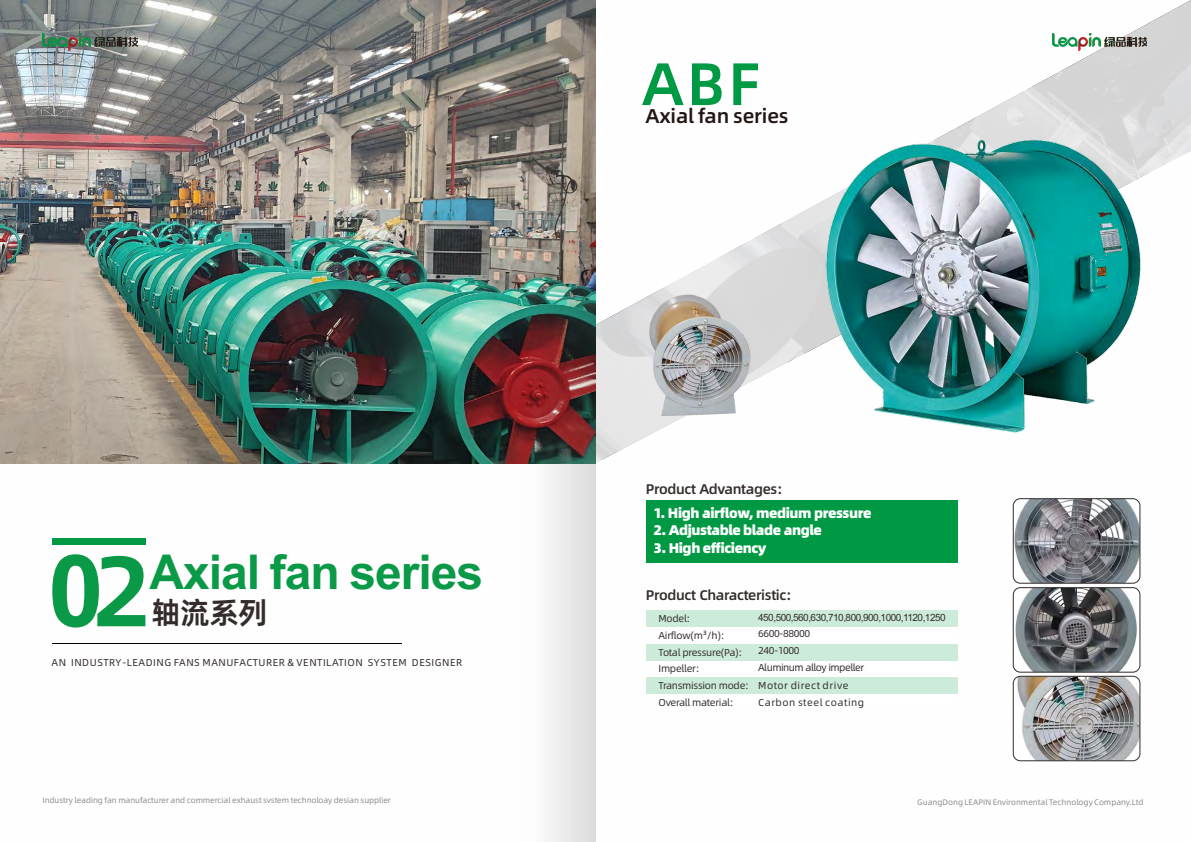
<style>
.page{position:relative;width:1191px;height:842px;background:#fff}
.page>*{position:absolute;margin:0;border:0;box-sizing:border-box;transform-origin:0 0}
.t1{font:700 100px "Arial";color:#0a9946}
.t2{font:60px "Alibaba Pu Hui Ti M";color:#094}
.t3{font:700 48px "Arial";letter-spacing:-.02em;color:#0a9946}
.t4{font:30px "Alibaba Pu Hui Ti 2 85 Bold";color:#332c2b}
.t5{font:20px "Alibaba Pu Hui Ti M";letter-spacing:-.01em;color:#221714}
.t6{font:14px "Alibaba Pu Hui Ti H";letter-spacing:-.03em;color:#fff}
.t7{font:14px "Alibaba Pu Hui Ti M";letter-spacing:-.025em;color:#332c2b}
.t8{font:10px/16.6px "Alibaba Pu Hui Ti R";letter-spacing:-.03em;color:#332c2b}
.t9{font:10px "Alibaba Pu Hui Ti 2 55 Regular";letter-spacing:.05em;color:#332c2b}
.t10{font:10px "Arial";letter-spacing:-.05em;color:#332c2b}
.t11{font:8px "Alibaba Pu Hui Ti 2 55 Regular";letter-spacing:-.01em;color:#8b8b8c}
.s1{font-family:"Alibaba Pu Hui Ti 2 85 Bold";font-weight:400}
</style>
<div class="page">
<svg style="left:595px;top:0;width:596px;height:463px"></svg>
<img style="left:1013px;top:499px;width:127px;height:84px;border-radius:7px">
<div style="left:1013px;top:498px;width:127px;height:85px;border:1px solid #332c2b;border-radius:7px"></div>
<img style="left:1013px;top:588px;width:127px;height:84px;border-radius:7px">
<div style="left:1013px;top:587px;width:127px;height:85px;border:1px solid #332c2b;border-radius:7px"></div>
<img style="left:1013px;top:676px;width:127px;height:85px;border-radius:7px">
<div style="left:1013px;top:676px;width:127px;height:85px;border:1px solid #332c2b;border-radius:7px"></div>
<img style="left:0;top:0;width:522px;height:463px">
<div style="left:52px;top:538px;width:93px;height:7px;background:#094"></div>
<hr style="left:52px;top:643px;width:350px;height:1px;background:#000">
<img style="left:522px;top:0;width:73px;height:842px">
<img style="left:808px;top:127px;width:354px;height:314px">
<img style="left:628px;top:288px;width:135px;height:136px">
<div style="left:646px;top:610px;width:311px;height:17px;background:#cdebda"></div>
<div style="left:646px;top:644px;width:311px;height:16px;background:#cdebda"></div>
<div style="left:646px;top:677px;width:311px;height:17px;background:#cdebda"></div>
<div style="left:646px;top:500px;width:311px;height:63px;background:#009943"></div>
<img style="left:1052px;top:33px;width:94px;height:18px">
<img style="left:43px;top:33px;width:94px;height:18px">
<h1 class="t1" style="left:48px;top:553px;width:104px">0<span class="s1">2</span></h1>
<h3 class="t3" style="left:150px;top:554px;width:335px">Axial fan series</h3>
<h3 class="t4" style="left:151px;top:597px;width:118px">轴流系列</h3>
<p class="t9" style="left:51px;top:657px;width:412px">AN INDUSTRY-LEADING FANS MANUFACTURER &amp; VENTILATION SYSTEM DESIGNER</p>
<p class="t11" style="left:43px;top:796px;width:350px">Industry leading fan manufacturer and commercial exhaust svstem technoloay desian supplier</p>
<h2 class="t2" style="left:641px;top:54px;width:120px">ABF</h2>
<h3 class="t5" style="left:645px;top:106px;width:145px">Axial fan series</h3>
<h3 class="t7" style="left:646px;top:482px;width:138px">Product Advantages:</h3>
<h3 class="t6" style="left:653px;top:506px;width:220px">1. High airflow, medium pressure</h3>
<h3 class="t6" style="left:653px;top:523px;width:170px">2. Adjustable blade angle</h3>
<h3 class="t6" style="left:653px;top:541px;width:115px">3. High efficiency</h3>
<h3 class="t7" style="left:646px;top:588px;width:147px">Product Characteristic:</h3>
<p class="t8" style="left:658px;top:611px;width:92px">Model:<br>Airflow(m³/h):<br>Total pressure(Pa):<br>Impeller:<br>Transmission mode:<br>Overall material:</p>
<p class="t10" style="left:758px;top:614px;width:189px">450,500,560,630,710,800,900,1000,1120,1250</p>
<p class="t8" style="left:758px;top:625px;width:108px;line-height:17.2px">6600-88000<br>240-1000<br>Aluminum alloy impeller<br>Motor direct drive<br>Carbon steel coating</p>
<p class="t11" style="left:917px;top:799px;width:228px">GuangDong LEAPIN Environmental Technology Company.Ltd</p>
</div>
